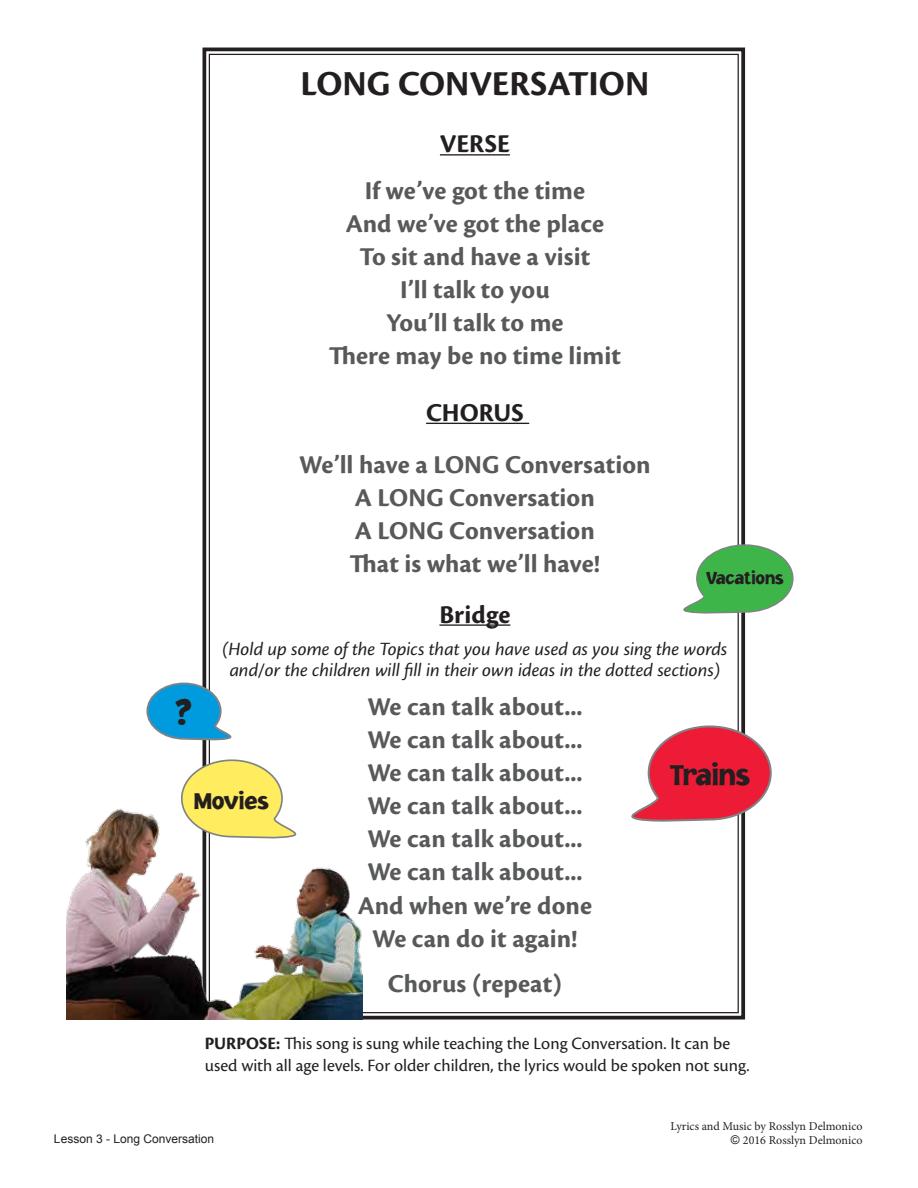
<style>
.page{position:relative;width:918px;height:1188px;background:#fff}
.page>*{position:absolute;margin:0;border:0;box-sizing:border-box;transform-origin:0 0}
.t1{font:900 37.5px "Jacoby";color:#231f20}
.t2{font:700 36.45px "Cronos Pro";color:#231f20}
.t3{font:900 30px "Jacoby";color:#231f20}
.t4{font:700 26.7px/33px "Cronos Pro";color:#58595b;text-align:center}
.t5{font:700 26.7px "Cronos Pro";color:#231f20}
.t6{font:900 24px "Jacoby";color:#231f20}
.t7{font:italic 19.5px/21px "Cronos Pro";letter-spacing:-.005em;color:#231f20;text-align:center}
.t8{font:18px/22.5px "Cronos Pro";color:#231f20}
.t9{font:900 18px "Jacoby";color:#231f20}
.t10{font:12px "Minion Pro";color:#231f20}
.t11{font:12px "Arial";color:#231f20}
.s1{font-weight:700}
.s2{font-family:"Arial"}
</style>
<div class="page">
<svg style="left:202px;top:47px;width:544px;height:973px"></svg>
<hr style="left:440px;top:154px;width:70px;height:2px;background:#231f20">
<hr style="left:426px;top:423px;width:103px;height:1px;background:#231f20">
<hr style="left:439px;top:624px;width:71px;height:2px;background:#231f20">
<svg style="left:680px;top:544px;width:114px;height:73px"></svg>
<svg style="left:181px;top:759px;width:119px;height:47px"></svg>
<svg style="left:627px;top:724px;width:145px;height:102px"></svg>
<svg style="left:146px;top:682px;width:88px;height:62px"></svg>
<img style="left:67px;top:806px;width:296px;height:214px">
<h2 class="t2" style="left:300px;top:63px;width:350px">LONG CONVERSATION</h2>
<p class="t5" style="left:440px;top:129px;width:71px">VERSE</p>
<p class="t4" style="left:329px;top:174px;width:294px">If we’ve got the time<br>And we’ve got the place<br>To sit and have a visit<br>I’ll talk to you<br>You’ll talk to me<br>There may be no time limit</p>
<p class="t5" style="left:426px;top:397px;width:99px">CHORUS</p>
<p class="t4" style="left:299px;top:449px;width:353px">We’ll have a LONG Conversation<br>A LONG Conversation<br>A LONG Conversation<br>That is what we’ll have!</p>
<p class="t5" style="left:439px;top:599px;width:72px">Bridge</p>
<p class="t7" style="left:222px;top:639px;width:507px">(Hold up some of the Topics that you have used as you sing the words and/or the children will fill in their own ideas in the dotted sections)</p>
<p class="t4" style="left:358px;top:691px;width:236px">We can talk about...<br>We can talk about...<br>We can talk about...<br>We can talk about...<br>We can talk about...<br>We can talk about...<br>And when we’re done<br>We can do it again!</p>
<p class="t4" style="left:388px;top:967px;width:175px">Chorus (repeat)</p>
<p class="t8" style="left:205px;top:1032px;width:546px"><span class="s1">PURPOSE:</span> This song is sung while teaching the Long Conversation. It can be used with all age levels. For older children, the lyrics would be spoken not sung.</p>
<p class="t9" style="left:706px;top:567px;width:79px">Vacations</p>
<h1 class="t1" style="left:174px;top:689px;width:20px">?</h1>
<p class="t3" style="left:670px;top:757px;width:82px">Trains</p>
<p class="t6" style="left:194px;top:786px;width:77px">Movies</p>
<p class="t10" style="left:670px;top:1118px;width:194px">Lyrics and Music by Rosslyn Delmonico</p>
<p class="t11" style="left:54px;top:1131px;width:162px">Lesson 3 - Long Conversation</p>
<p class="t10" style="left:731px;top:1132px;width:133px"><span class="s2">©</span> 2016 Rosslyn Delmonico</p>
</div>
